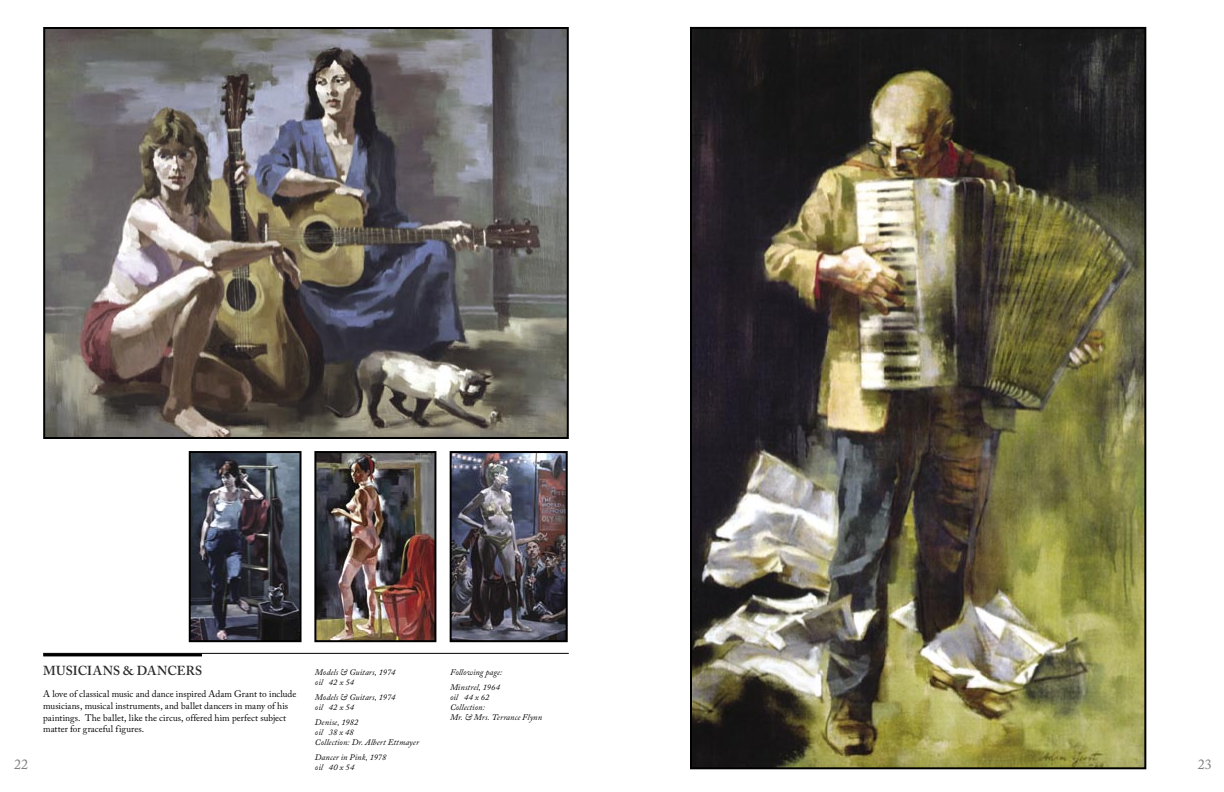
<style>
.page{position:relative;width:1224px;height:792px;background:#fff}
.page>*{position:absolute;margin:0;border:0;box-sizing:border-box;transform-origin:0 0}
.t1{font:14px "Adobe Caslon Pro";color:#7c7c7c}
.Subhead_1_CAPS{font:600 13px "Adobe Caslon Pro";letter-spacing:.005em;color:#2a2a2a}
.Artwork_caption{font:9.5px/11.6px "Adobe Caslon Pro";letter-spacing:.005em;color:#000}
.Artwork_caption-2{font:italic 8.5px/10px "Adobe Caslon Pro";letter-spacing:.01em;color:#000}
</style>
<div class="page">
<img style="left:46px;top:30px;width:520px;height:406px">
<div style="left:43px;top:27px;width:526px;height:412px;border:2px solid #000"></div>
<img style="left:192px;top:454px;width:107px;height:185px">
<div style="left:189px;top:451px;width:113px;height:191px;border:2px solid #000"></div>
<img style="left:317px;top:454px;width:116px;height:185px">
<div style="left:314px;top:451px;width:122px;height:191px;border:2px solid #000"></div>
<img style="left:453px;top:454px;width:112px;height:185px">
<div style="left:450px;top:451px;width:118px;height:191px;border:2px solid #000"></div>
<hr style="left:43px;top:653px;width:526px;height:1px;background:#000">
<hr style="left:43px;top:653px;width:159px;height:3px;background:#000">
<img style="left:693px;top:30px;width:450px;height:736px">
<div style="left:690px;top:27px;width:456px;height:742px;border:2px solid #000"></div>
<p class="Subhead_1_CAPS" style="left:43px;top:663px;width:161px">MUSICIANS &amp; DANCERS</p>
<p class="Artwork_caption" style="left:43px;top:688px;width:255px">A love of classical music and dance inspired Adam Grant to include musicians, musical instruments, and ballet dancers in many of his paintings. The ballet, like the circus, offered him perfect subject matter for graceful figures.</p>
<p class="Artwork_caption-2" style="left:315px;top:667px;width:82px">Models &amp; Guitars, 1974 oil 42 x 54</p>
<p class="Artwork_caption-2" style="left:315px;top:692px;width:82px">Models &amp; Guitars, 1974 oil 42 x 54</p>
<p class="Artwork_caption-2" style="left:315px;top:717px;width:106px">Denise, 1982<br>oil 38 x 48<br>Collection: Dr. Albert Ettmayer</p>
<p class="Artwork_caption-2" style="left:315px;top:752px;width:73px">Dancer in Pink, 1978 oil 40 x 54</p>
<p class="Artwork_caption-2" style="left:450px;top:667px;width:54px">Following page:</p>
<p class="Artwork_caption-2" style="left:450px;top:682px;width:94px">Minstrel, 1964<br>oil 44 x 62<br>Collection:<br>Mr. &amp; Mrs. Terrance Flynn</p>
<p class="t1" style="left:14px;top:756px;width:15px">22</p>
<p class="t1" style="left:1198px;top:756px;width:15px">23</p>
</div>
